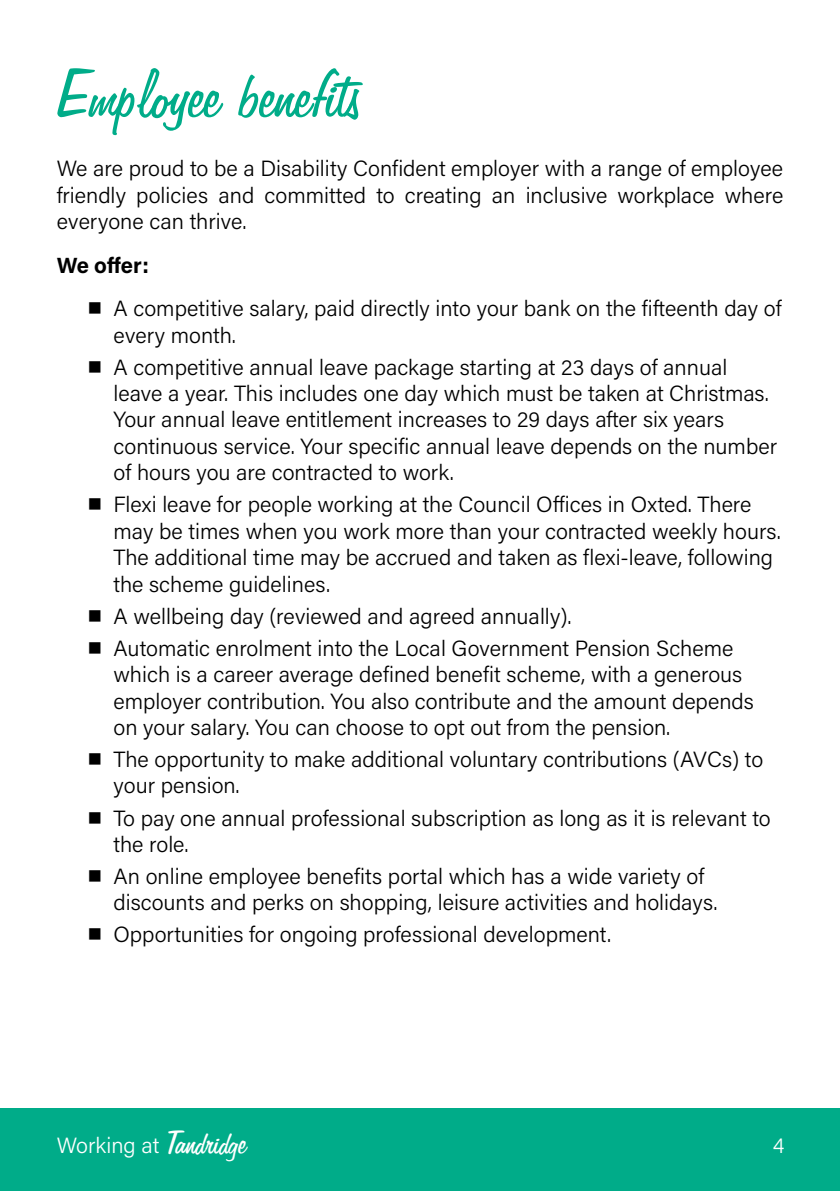
<style>
.page{position:relative;width:840px;height:1191px;background:#fff}
.page>*{position:absolute;margin:0;border:0;box-sizing:border-box;transform-origin:0 0}
.t1{font:78px "Freehand 575 BT Regular B";color:#00ac89}
.t2{font:300 22px/26.4px "Acumin Pro";color:#000}
.t3{font:300 22px "Acumin Pro";color:#fff}
.t4{font:700 22px "Acumin Pro";color:#000}
.s1{font-family:"Freehand 575 BT Regular B";font-weight:400;font-size:38px}
</style>
<div class="page">
<div style="left:0;top:1108px;width:839px;height:83px;background:#00ac89"></div>
<h2 class="t1" style="left:57px;top:53px;width:309px">Employee benefits</h2>
<p class="t2" style="left:57px;top:155px;width:727px;text-align:justify">We are proud to be a Disability Confident employer with a range of employee friendly policies and committed to creating an inclusive workplace where everyone can thrive.</p>
<h3 class="t4" style="left:57px;top:249px;width:94px">We offer:</h3>
<p class="t2" style="left:113px;top:294px;width:669px">A competitive salary, paid directly into your bank on the fifteenth day of every month.</p>
<p class="t2" style="left:113px;top:353px;width:664px">A competitive annual leave package starting at 23 days of annual leave a year. This includes one day which must be taken at Christmas.<br>Your annual leave entitlement increases to 29 days after six years continuous service. Your specific annual leave depends on the number of hours you are contracted to work.</p>
<p class="t2" style="left:113px;top:490px;width:668px">Flexi leave for people working at the Council Offices in Oxted. There may be times when you work more than your contracted weekly hours.<br>The additional time may be accrued and taken as flexi-leave, following the scheme guidelines.</p>
<p class="t2" style="left:113px;top:602px;width:459px">A wellbeing day (reviewed and agreed annually).</p>
<p class="t2" style="left:113px;top:634px;width:641px">Automatic enrolment into the Local Government Pension Scheme which is a career average defined benefit scheme, with a generous employer contribution. You also contribute and the amount depends on your salary. You can choose to opt out from the pension.</p>
<p class="t2" style="left:113px;top:745px;width:651px">The opportunity to make additional voluntary contributions (AVCs) to your pension.</p>
<p class="t2" style="left:113px;top:803px;width:658px">To pay one annual professional subscription as long as it is relevant to the role.</p>
<p class="t2" style="left:113px;top:862px;width:605px">An online employee benefits portal which has a wide variety of discounts and perks on shopping, leisure activities and holidays.</p>
<p class="t2" style="left:113px;top:920px;width:499px">Opportunities for ongoing professional development.</p>
<p class="t3" style="left:57px;top:1130px;width:192px">Working at <span class="s1">Tandridge</span></p>
<p class="t3" style="left:772px;top:1130px;width:13px">4</p>
</div>
